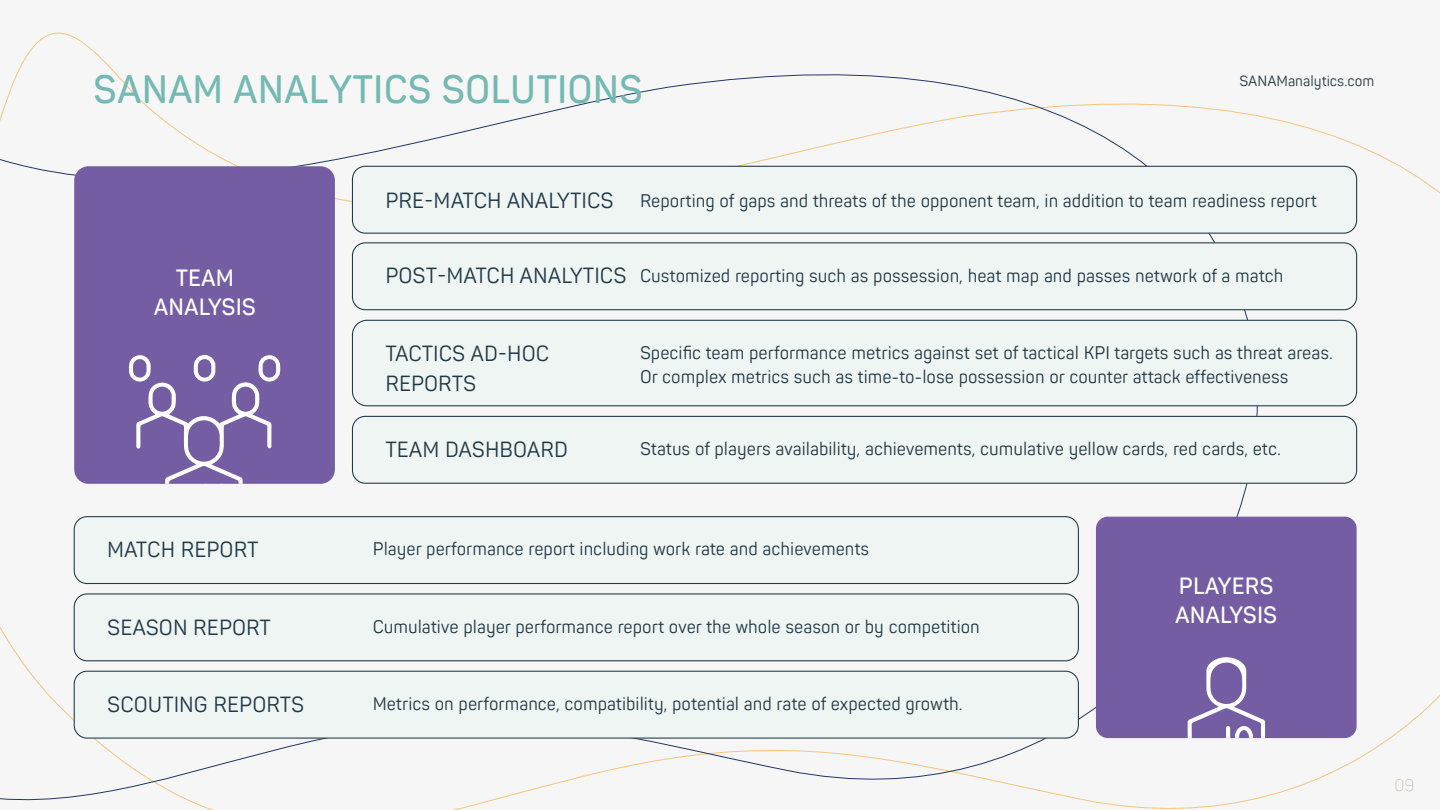
<style>
.page{position:relative;width:1440px;height:810px;background:#fff}
.page>*{position:absolute;margin:0;border:0;box-sizing:border-box;transform-origin:0 0}
.t1{font:600 39.08px "Panton Narrow";color:#75b9b3}
.t2{font:600 23.25px/29px "Panton Narrow";color:#fff;text-align:center}
.t3{font:21.67px/30px "Panton Narrow";color:#213846}
.t4{font:18px/24.4px "Panton Narrow";color:#213846}
.t5{font:200 16.27px "Panton Narrow";color:#bea790}
.t6{font:14.62px "Panton Narrow";color:#213846}
.s1{font-size:21.67px}
</style>
<div class="page">
<div style="left:0;top:32px;width:1440px;height:778px;background:#f6f6f6"></div>
<div style="left:74px;top:517px;width:1004px;height:67px;background:#eef5f3;border-radius:13px"></div>
<div style="left:74px;top:516px;width:1005px;height:68px;border:1px solid #213846;border-radius:13px"></div>
<div style="left:74px;top:594px;width:1004px;height:67px;background:#eef5f3;border-radius:13px"></div>
<div style="left:74px;top:593px;width:1005px;height:68px;border:1px solid #213846;border-radius:13px"></div>
<div style="left:74px;top:671px;width:1004px;height:67px;background:#eef5f3;border-radius:13px"></div>
<div style="left:74px;top:671px;width:1005px;height:68px;border:1px solid #213846;border-radius:13px"></div>
<div style="left:352px;top:166px;width:1005px;height:67px;background:#eef5f3;border-radius:13px"></div>
<div style="left:352px;top:166px;width:1005px;height:68px;border:1px solid #213846;border-radius:13px"></div>
<div style="left:352px;top:243px;width:1005px;height:67px;background:#eef5f3;border-radius:13px"></div>
<div style="left:352px;top:242px;width:1005px;height:68px;border:1px solid #213846;border-radius:13px"></div>
<div style="left:352px;top:416px;width:1005px;height:67px;background:#eef5f3;border-radius:13px"></div>
<div style="left:352px;top:416px;width:1005px;height:68px;border:1px solid #213846;border-radius:13px"></div>
<div style="left:352px;top:320px;width:1005px;height:86px;background:#eef5f3;border-radius:15px"></div>
<div style="left:352px;top:320px;width:1005px;height:86px;border:1px solid #213846;border-radius:15px"></div>
<div style="left:74px;top:166px;width:261px;height:318px;background:#745da2;border-radius:14px"></div>
<svg style="left:129px;top:355px;width:151px;height:130px"></svg>
<div style="left:1096px;top:517px;width:261px;height:221px;background:#745da2;border-radius:12px"></div>
<svg style="left:1188px;top:657px;width:77px;height:81px"></svg>
<h1 class="t1" style="left:93px;top:65px;width:551px">SANAM ANALYTICS SOLUTIONS</h1>
<p class="t6" style="left:1240px;top:72px;width:136px">SANAManalytics.com</p>
<p class="t2" style="left:154px;top:263px;width:104px">TEAM<br>ANALYSIS</p>
<p class="t4" style="left:385px;top:188px;width:933px"><span class="s1">PRE-MATCH ANALYTICS</span> Reporting of gaps and threats of the opponent team, in addition to team readiness report</p>
<p class="t4" style="left:385px;top:263px;width:900px"><span class="s1">POST-MATCH ANALYTICS</span> Customized reporting such as possession, heat map and passes network of a match</p>
<p class="t3" style="left:385px;top:338px;width:165px">TACTICS AD-HOC<br>REPORTS</p>
<p class="t4" style="left:640px;top:340px;width:694px">Specific team performance metrics against set of tactical KPI targets such as threat areas.<br>Or complex metrics such as time-to-lose possession or counter attack effectiveness</p>
<p class="t3" style="left:385px;top:434px;width:184px">TEAM DASHBOARD</p>
<p class="t4" style="left:640px;top:437px;width:642px">Status of players availability, achievements, cumulative yellow cards, red cards, etc.</p>
<p class="t3" style="left:107px;top:534px;width:153px">MATCH REPORT</p>
<p class="t4" style="left:373px;top:537px;width:498px">Player performance report including work rate and achievements</p>
<p class="t3" style="left:107px;top:612px;width:165px">SEASON REPORT</p>
<p class="t4" style="left:373px;top:614px;width:609px">Cumulative player performance report over the whole season or by competition</p>
<p class="t3" style="left:107px;top:689px;width:199px">SCOUTING REPORTS</p>
<p class="t4" style="left:373px;top:691px;width:591px">Metrics on performance, compatibility, potential and rate of expected growth.</p>
<p class="t2" style="left:1175px;top:571px;width:104px;text-align:left">PLAYERS<br>ANALYSIS</p>
<p class="t5" style="left:1395px;top:775px;width:21px">09</p>
</div>
